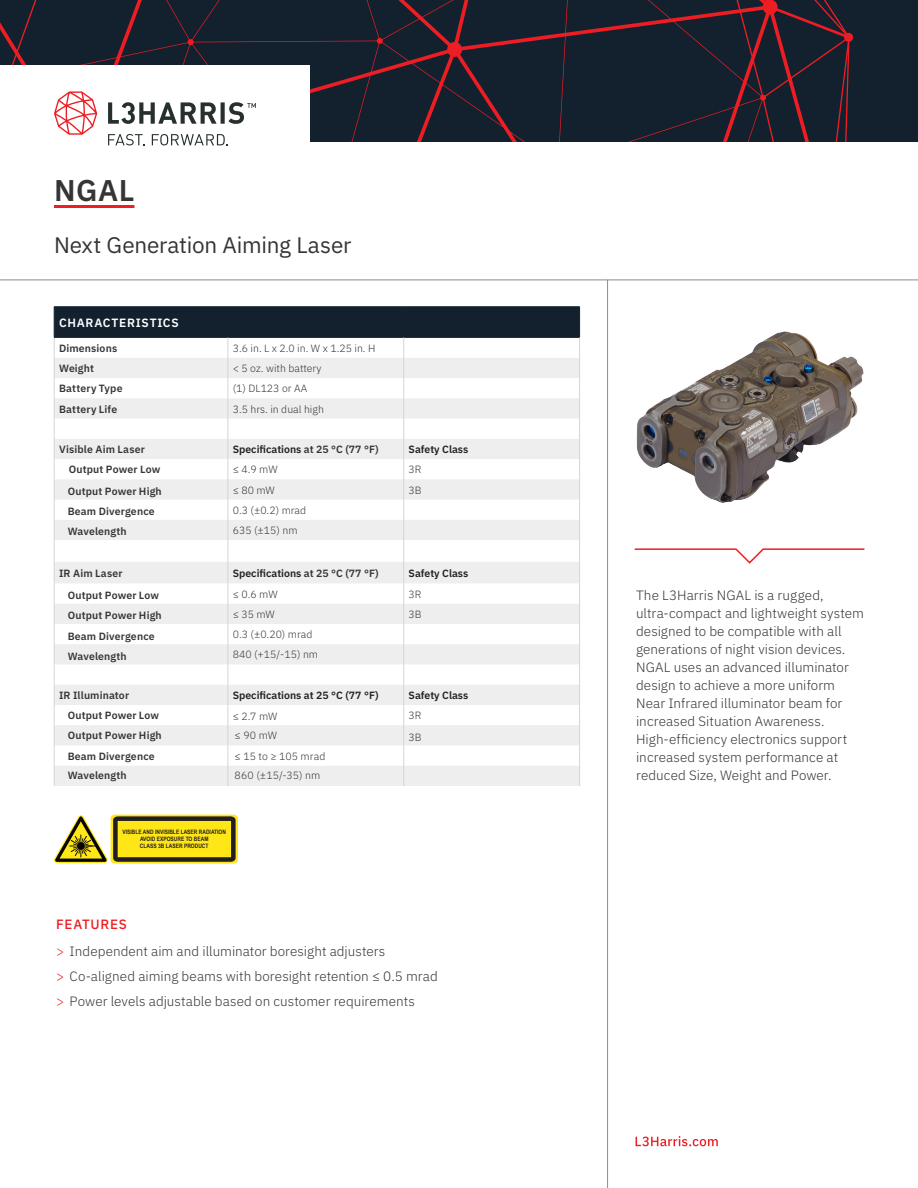
<style>
.page{position:relative;width:918px;height:1188px;background:#fff}
.page>*{position:absolute;margin:0;border:0;box-sizing:border-box;transform-origin:0 0}
.H1___Plex_Sans_20pt{font:600 30px "IBM Plex Sans";color:#363536}
.H2__0_0_0_93____Plex{font:22.5px "IBM Plex Sans";letter-spacing:-.01em;color:#363536}
.BODY___Plex_Sans_Lig{font:300 13.5px/18px "IBM Plex Sans";letter-spacing:.005em;color:#363536}
.H3__RED____Plex_Sans{font:500 13.5px "IBM Plex Sans";letter-spacing:.05em;color:#ee1d23}
.TABLE_HEADER__Plex_S{font:600 12px "IBM Plex Sans";letter-spacing:.06em;color:#fff}
.TABLE_BOLD___Plex_Sa{font:600 10.5px "IBM Plex Sans";letter-spacing:.015em;color:#363536}
.TABLE_LIGHT___Plex_S{font:300 10.5px "IBM Plex Sans";color:#363536}
.TABLE_LIGHT___Plex_S-2{font:600 10.5px "IBM Plex Sans";color:#231f20}
.TABLE_BOLD___Plex_Sa-2{font:300 10.5px "IBM Plex Sans";letter-spacing:.01em;color:#363536}
.t1{font:700 6px/7.2px "Arial Narrow";color:#231f20;text-align:center}
.s1{color:#363536}
.s2{color:#ee1d23}
</style>
<div class="page">
<hr style="left:54px;top:205px;width:80px;height:3px;background:#ee1d23">
<svg style="left:636px;top:1136px;width:82px;height:10px"></svg>
<svg style="left:54px;top:815px;width:184px;height:49px;background:#cbbb3a"></svg>
<hr style="left:54px;top:306px;width:174px;height:1px;background:#13212f">
<hr style="left:228px;top:306px;width:176px;height:1px;background:#13212f">
<hr style="left:404px;top:306px;width:176px;height:1px;background:#13212f">
<svg style="left:54px;top:307px;width:526px;height:479px"></svg>
<img style="left:636px;top:331px;width:228px;height:172px">
<svg style="left:634px;top:548px;width:231px;height:16px"></svg>
<hr style="left:0;top:280px;width:918px;height:1px;background:#8a8c8f">
<hr style="left:607px;top:280px;width:1px;height:908px;background:#8a8c8f">
<div style="left:0;top:0;width:918px;height:142px;background:#13212f"></div>
<svg style="left:0;top:0;width:853px;height:142px"></svg>
<div style="left:0;top:65px;width:310px;height:89px;background:#fff"></div>
<svg style="left:54px;top:91px;width:43px;height:44px"></svg>
<svg style="left:108px;top:134px;width:37px;height:11px"></svg>
<svg style="left:152px;top:134px;width:76px;height:11px"></svg>
<svg style="left:108px;top:102px;width:148px;height:22px"></svg>
<p class="H1___Plex_Sans_20pt" style="left:54px;top:166px;width:82px">NGAL</p>
<p class="H2__0_0_0_93____Plex" style="left:54px;top:228px;width:299px">Next Generation Aiming Laser</p>
<p class="TABLE_HEADER__Plex_S" style="left:59px;top:313px;width:121px">CHARACTERISTICS</p>
<p class="TABLE_BOLD___Plex_Sa" style="left:59px;top:340px;width:60px">Dimensions</p>
<p class="TABLE_LIGHT___Plex_S" style="left:233px;top:340px;width:144px">3.6 in. L x 2.0 in. W x 1.25 in. H</p>
<p class="TABLE_BOLD___Plex_Sa" style="left:59px;top:360px;width:37px">Weight</p>
<p class="TABLE_LIGHT___Plex_S" style="left:233px;top:360px;width:90px">&lt; 5 oz. with battery</p>
<p class="TABLE_BOLD___Plex_Sa" style="left:59px;top:380px;width:65px">Battery Type</p>
<p class="TABLE_LIGHT___Plex_S" style="left:233px;top:381px;width:76px">(1) DL123 or AA</p>
<p class="TABLE_BOLD___Plex_Sa" style="left:59px;top:401px;width:60px">Battery Life</p>
<p class="TABLE_LIGHT___Plex_S" style="left:233px;top:401px;width:93px">3.5 hrs. in dual high</p>
<p class="TABLE_BOLD___Plex_Sa" style="left:59px;top:441px;width:87px">Visible Aim Laser</p>
<p class="TABLE_LIGHT___Plex_S-2" style="left:233px;top:441px;width:148px">Specifications <span class="s1">at 25 °C (77 °F)</span></p>
<p class="TABLE_LIGHT___Plex_S-2" style="left:409px;top:441px;width:61px">Safety Class</p>
<p class="TABLE_BOLD___Plex_Sa" style="left:69px;top:461px;width:93px">Output Power Low</p>
<p class="TABLE_LIGHT___Plex_S" style="left:233px;top:462px;width:46px">≤ 4.9 mW</p>
<p class="TABLE_LIGHT___Plex_S" style="left:409px;top:462px;width:14px">3R</p>
<p class="TABLE_BOLD___Plex_Sa" style="left:68px;top:483px;width:96px">Output Power High</p>
<p class="TABLE_LIGHT___Plex_S" style="left:233px;top:482px;width:44px">≤ 80 mW</p>
<p class="TABLE_LIGHT___Plex_S" style="left:409px;top:482px;width:14px">3B</p>
<p class="TABLE_BOLD___Plex_Sa" style="left:68px;top:503px;width:89px">Beam Divergence</p>
<p class="TABLE_LIGHT___Plex_S" style="left:233px;top:502px;width:75px">0.3 (±0.2) mrad</p>
<p class="TABLE_BOLD___Plex_Sa" style="left:68px;top:523px;width:61px">Wavelength</p>
<p class="TABLE_LIGHT___Plex_S" style="left:233px;top:522px;width:66px">635 (±15) nm</p>
<p class="TABLE_BOLD___Plex_Sa" style="left:59px;top:565px;width:65px">IR Aim Laser</p>
<p class="TABLE_LIGHT___Plex_S-2" style="left:233px;top:565px;width:148px">Specifications <span class="s1">at 25 °C (77 °F)</span></p>
<p class="TABLE_LIGHT___Plex_S-2" style="left:409px;top:565px;width:61px">Safety Class</p>
<p class="TABLE_BOLD___Plex_Sa" style="left:68px;top:587px;width:93px">Output Power Low</p>
<p class="TABLE_LIGHT___Plex_S" style="left:233px;top:586px;width:46px">≤ 0.6 mW</p>
<p class="TABLE_LIGHT___Plex_S" style="left:409px;top:586px;width:14px">3R</p>
<p class="TABLE_BOLD___Plex_Sa" style="left:68px;top:607px;width:96px">Output Power High</p>
<p class="TABLE_LIGHT___Plex_S" style="left:233px;top:606px;width:44px">≤ 35 mW</p>
<p class="TABLE_LIGHT___Plex_S" style="left:409px;top:606px;width:14px">3B</p>
<p class="TABLE_BOLD___Plex_Sa" style="left:68px;top:628px;width:89px">Beam Divergence</p>
<p class="TABLE_LIGHT___Plex_S" style="left:233px;top:627px;width:81px">0.3 (±0.20) mrad</p>
<p class="TABLE_BOLD___Plex_Sa" style="left:68px;top:648px;width:61px">Wavelength</p>
<p class="TABLE_LIGHT___Plex_S" style="left:233px;top:647px;width:87px">840 (+15/-15) nm</p>
<p class="TABLE_BOLD___Plex_Sa" style="left:59px;top:687px;width:72px">IR Illuminator</p>
<p class="TABLE_LIGHT___Plex_S-2" style="left:233px;top:687px;width:148px">Specifications at 25 °C (77 °F)</p>
<p class="TABLE_LIGHT___Plex_S-2" style="left:409px;top:687px;width:61px">Safety Class</p>
<p class="TABLE_BOLD___Plex_Sa" style="left:68px;top:707px;width:93px">Output Power Low</p>
<p class="TABLE_LIGHT___Plex_S" style="left:233px;top:708px;width:46px">≤ 2.7 mW</p>
<p class="TABLE_LIGHT___Plex_S" style="left:409px;top:708px;width:14px">3R</p>
<p class="TABLE_BOLD___Plex_Sa" style="left:68px;top:727px;width:96px">Output Power High</p>
<p class="TABLE_BOLD___Plex_Sa-2" style="left:235px;top:728px;width:44px">≤ 90 mW</p>
<p class="TABLE_LIGHT___Plex_S" style="left:409px;top:729px;width:14px">3B</p>
<p class="TABLE_BOLD___Plex_Sa" style="left:68px;top:748px;width:89px">Beam Divergence</p>
<p class="TABLE_BOLD___Plex_Sa-2" style="left:235px;top:748px;width:93px">≤ 15 to ≥ 105 mrad</p>
<p class="TABLE_BOLD___Plex_Sa" style="left:68px;top:767px;width:61px">Wavelength</p>
<p class="TABLE_LIGHT___Plex_S" style="left:235px;top:768px;width:87px">860 (±15/-35) nm</p>
<p class="t1" style="left:122px;top:828px;width:105px">VISIBLE AND INVISIBLE LASER RADIATION<br>AVOID EXPOSURE TO BEAM<br>CLASS 3B LASER PRODUCT</p>
<p class="H3__RED____Plex_Sans" style="left:56px;top:914px;width:72px">FEATURES</p>
<p class="BODY___Plex_Sans_Lig" style="left:56px;top:941px;width:331px"><span class="s2">&gt;</span> Independent aim and illuminator boresight adjusters</p>
<p class="BODY___Plex_Sans_Lig" style="left:56px;top:966px;width:383px"><span class="s2">&gt;</span> Co-aligned aiming beams with boresight retention ≤ 0.5 mrad</p>
<p class="BODY___Plex_Sans_Lig" style="left:56px;top:991px;width:360px"><span class="s2">&gt;</span> Power levels adjustable based on customer requirements</p>
<p class="BODY___Plex_Sans_Lig" style="left:636px;top:585px;width:229px">The L3Harris NGAL is a rugged, ultra-compact and lightweight system designed to be compatible with all generations of night vision devices.<br>NGAL uses an advanced illuminator design to achieve a more uniform Near Infrared illuminator beam for increased Situation Awareness.<br>High-efficiency electronics support increased system performance at reduced Size, Weight and Power.</p>
</div>
